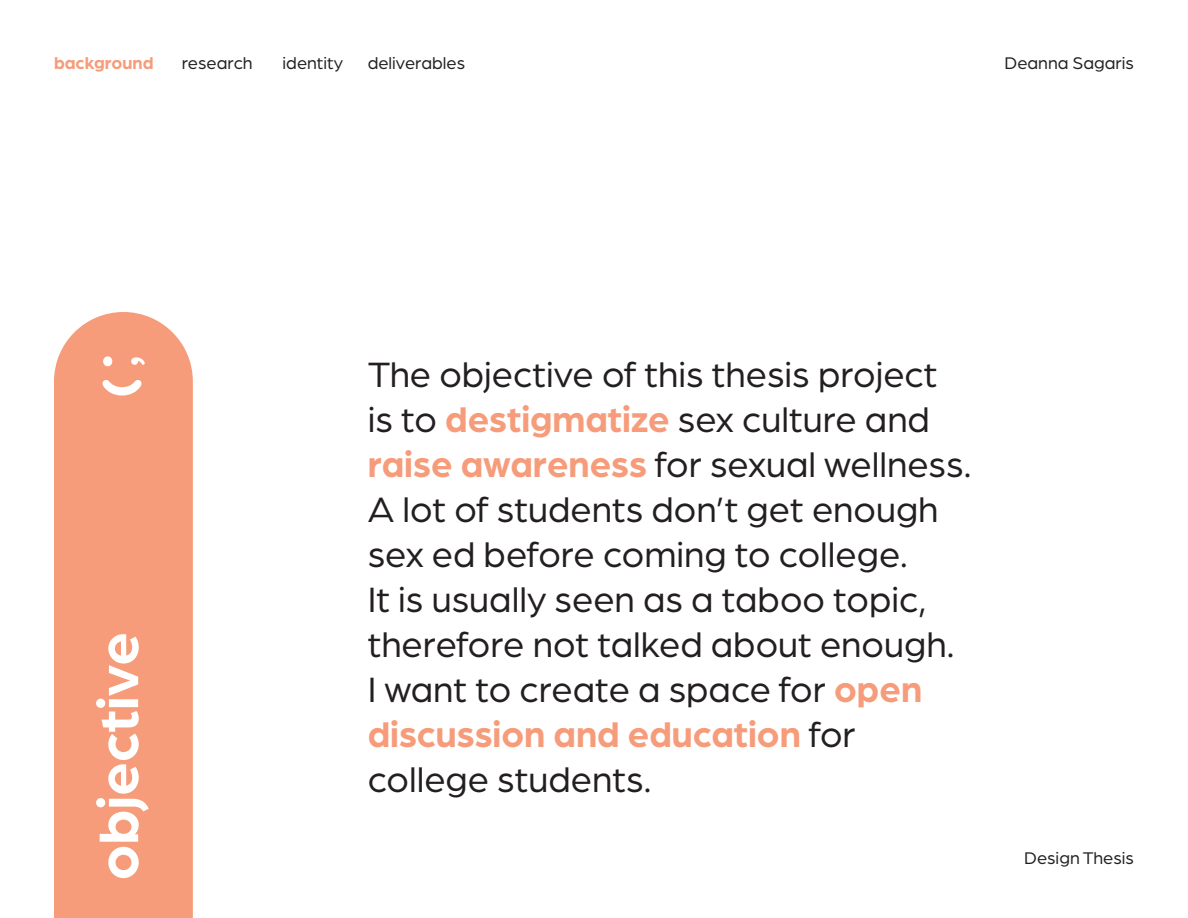
<style>
.page{position:relative;width:1188px;height:918px;background:#fff}
.page>*{position:absolute;margin:0;border:0;box-sizing:border-box;transform-origin:0 0}
.t1{font:700 58.5px "Arboria";color:#fff}
.t2{font:37.5px/45px "Arboria";color:#231f20}
.t3{font:18px "Arboria";color:#231f20}
.t4{font:700 18px "Arboria";color:#f69c7a}
.s1{font-weight:700;color:#f69c7a}
</style>
<div class="page">
<div style="left:54px;top:312px;width:139px;height:606px;background:#f69c7a"></div>
<svg style="left:103px;top:380px;width:38px;height:16px"></svg>
<div style="left:103px;top:356px;width:9px;height:10px;background:#fff;border-radius:50%"></div>
<svg style="left:131px;top:357px;width:14px;height:8px"></svg>
<p class="t4" style="left:54px;top:50px;width:101px">background</p>
<p class="t3" style="left:182px;top:51px;width:72px">research</p>
<p class="t3" style="left:283px;top:51px;width:62px">identity</p>
<p class="t3" style="left:368px;top:51px;width:99px">deliverables</p>
<p class="t3" style="left:1005px;top:51px;width:131px">Deanna Sagaris</p>
<p class="t1" style="left:78px;top:880px;width:250px;rotate:-90deg">objective</p>
<p class="t2" style="left:368px;top:351px;width:605px">The objective of this thesis project is to <span class="s1">destigmatize</span> sex culture and <span class="s1">raise awareness</span> for sexual wellness.<br>A lot of students don’t get enough sex ed before coming to college.<br>It is usually seen as a taboo topic, therefore not talked about enough.<br>I want to create a space for <span class="s1">open discussion and education</span> for college students.</p>
<p class="t3" style="left:1024px;top:846px;width:111px">Design Thesis</p>
</div>
